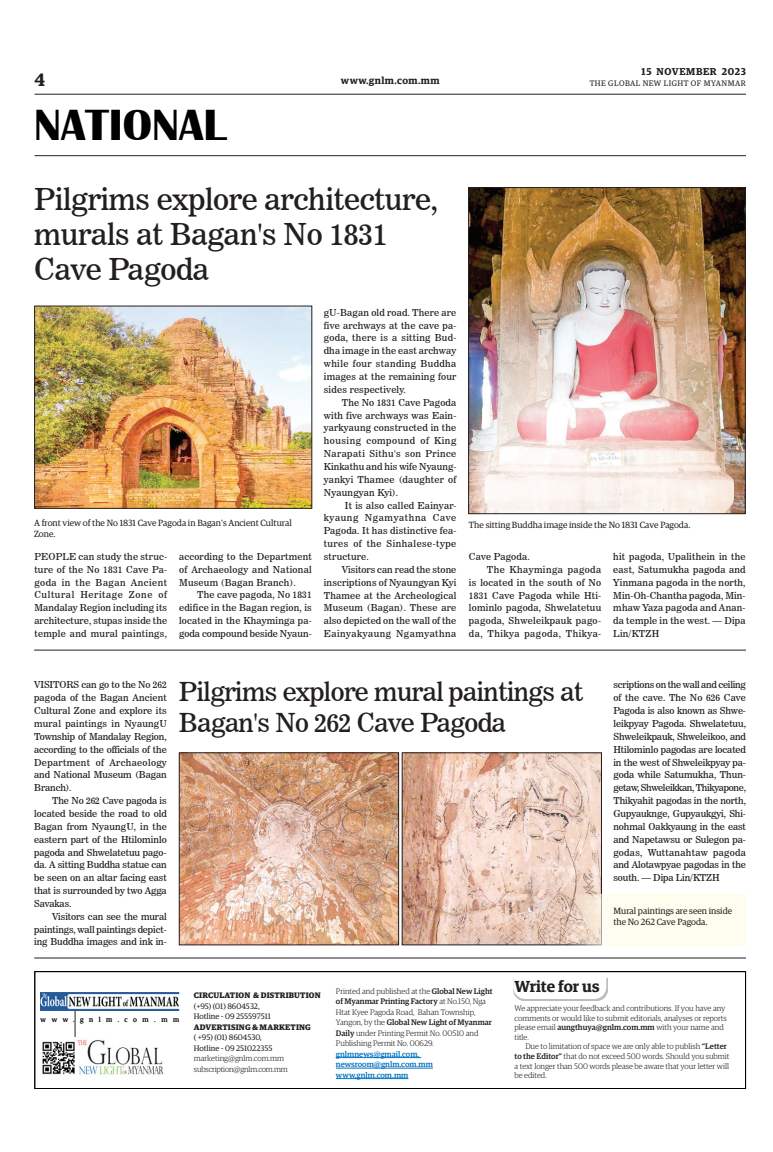
<style>
.page{position:relative;width:773px;height:1152px;background:#fff}
.page>*{position:absolute;margin:0;border:0;box-sizing:border-box;transform-origin:0 0}
.t1{font:700 45px "Britannic";color:#000}
._2_Clm_Head{font:30px/35px "News 706 BT Roman C";letter-spacing:-.01em;color:#231f20}
._2_Clm_Head-2{font:26px/31.2px "News 706 BT Roman C";letter-spacing:-.02em;color:#231f20}
.t2{font:600 18px "Guardian Egyp";color:#231f20}
.t3{font:600 16px "Guardian Egyp";letter-spacing:-.005em;color:#231f20}
.t4{font:600 10px "Guardian Egyp";letter-spacing:.055em;color:#231f20}
._2nd_Body{font:9.5px/12.9px "News 706 BT Roman C";letter-spacing:.02em;color:#231f20;text-align:justify}
.Normal_Para{font:9.5px/12.9px "News 706 BT Roman C";letter-spacing:.02em;color:#231f20;text-align:justify}
.t5{font:9px/10.8px "Guardian Egyp";color:#231f20}
.t6{font:300 8px/9.6px "Guardian Egyp";color:#231f20}
.t7{font:8px "Guardian Egyp";color:#231f20}
.t8{font:500 8px "Guardian Egyp";color:#0072bc}
.t9{font:700 8px "Guardian Egyp";letter-spacing:.02em;color:#231f20}
.t10{font:8px "Guardian Egyp";letter-spacing:.06em;color:#231f20}
.t11{font:300 8px "Guardian Egyp";letter-spacing:-.02em;color:#231f20}
.t12{font:7px "Guardian Egyp";letter-spacing:.785em;color:#231f20}
.s1{font-weight:500}
</style>
<div class="page">
<hr style="left:35px;top:94px;width:711px;height:1px;background:#231f20">
<hr style="left:35px;top:155px;width:711px;height:1px;background:#231f20">
<hr style="left:75px;top:996px;width:1px;height:44px;background:#231f20">
<img style="left:42px;top:1037px;width:122px;height:38px">
<hr style="left:336px;top:1057px;width:44px;height:1px;background:#0072bc">
<hr style="left:380px;top:1057px;width:41px;height:1px;background:#0072bc">
<hr style="left:336px;top:1068px;width:97px;height:1px;background:#0072bc">
<hr style="left:336px;top:1078px;width:72px;height:1px;background:#0072bc">
<img style="left:41px;top:993px;width:138px;height:17px">
<div style="left:34px;top:971px;width:712px;height:118px;border:1px solid #000"></div>
<svg style="left:513px;top:978px;width:95px;height:23px"></svg>
<hr style="left:34px;top:958px;width:712px;height:1px;background:#231f20">
<img style="left:404px;top:755px;width:195px;height:188px">
<img style="left:181px;top:755px;width:216px;height:188px">
<div style="left:179px;top:753px;width:220px;height:192px;border:1px solid #231f20"></div>
<img style="left:36px;top:308px;width:274px;height:199px">
<div style="left:34px;top:306px;width:278px;height:203px;border:1px solid #231f20"></div>
<img style="left:470px;top:189px;width:273px;height:323px">
<div style="left:468px;top:187px;width:277px;height:327px;border:1px solid #231f20"></div>
<hr style="left:34px;top:650px;width:712px;height:1px;background:#231f20">
<svg style="left:533px;top:894px;width:213px;height:51px;fill:#fffdee"></svg>
<h3 class="t2" style="left:35px;top:67px;width:12px">4</h3>
<h1 class="t1" style="left:34px;top:100px;width:193px">NATIONAL</h1>
<p class="t4" style="left:641px;top:64px;width:106px">15 NOVEMBER 2023</p>
<p class="t4" style="left:341px;top:73px;width:100px">www.gnlm.com.mm</p>
<p class="t10" style="left:589px;top:78px;width:158px">THE GLOBAL NEW LIGHT OF MYANMAR</p>
<p class="_2_Clm_Head" style="left:34px;top:182px;width:405px">Pilgrims explore architecture, murals at Bagan's No 1831<br>Cave Pagoda</p>
<p class="_2nd_Body" style="left:324px;top:306px;width:134px">gU-Bagan old road. There are five archways at the cave pa&shy;goda, there is a sitting Bud&shy;dha image in the east archway while four standing Buddha images at the remaining four sides respectively.</p>
<p class="_2nd_Body" style="left:324px;top:396px;width:134px;text-indent:18px">The No 1831 Cave Pagoda with five archways was Eain&shy;yarkyaung constructed in the housing compound of King Narapati Sithu's son Prince Kinkathu and his wife Nyaung&shy;yankyi Thamee (daughter of Nyaungyan Kyi).</p>
<p class="_2nd_Body" style="left:324px;top:499px;width:134px;text-indent:21px">It is also called Eainyar&shy;kyaung Ngamyathna Cave Pagoda. It has distinctive fea&shy;tures of the Sinhalese-type structure.</p>
<p class="_2nd_Body" style="left:324px;top:563px;width:134px;text-indent:18px">Visitors can read the stone inscriptions of Nyaungyan Kyi Thamee at the Archeological Museum (Bagan). These are also depicted on the wall of the Eainyakyaung Ngamyathna</p>
<p class="t5" style="left:34px;top:517px;width:259px">A front view of the No 1831 Cave Pagoda in Bagan's Ancient Cultural<br>Zone.</p>
<p class="t5" style="left:469px;top:519px;width:223px">The sitting Buddha image inside the No 1831 Cave Pagoda.</p>
<p class="Normal_Para" style="left:34px;top:550px;width:134px">PEOPLE can study the struc&shy;ture of the No 1831 Cave Pa&shy;goda in the Bagan Ancient Cultural Heritage Zone of Mandalay Region including its architecture, stupas inside the temple and mural paintings,</p>
<p class="Normal_Para" style="left:179px;top:550px;width:134px">according to the Department of Archaeology and National Museum (Bagan Branch).</p>
<p class="_2nd_Body" style="left:469px;top:550px;width:62px">Cave Pagoda.</p>
<p class="_2nd_Body" style="left:469px;top:563px;width:134px;text-indent:18px">The Khayminga pagoda is located in the south of No 1831 Cave Pagoda while Hti&shy;lominlo pagoda, Shwelatetuu pagoda, Shweleikpauk pago&shy;da, Thikya pagoda, Thikya-</p>
<p class="_2nd_Body" style="left:613px;top:550px;width:134px">hit pagoda, Upalithein in the east, Satumukha pagoda and Yinmana pagoda in the north, Min-Oh-Chantha pagoda, Min&shy;mhaw Yaza pagoda and Anan&shy;da temple in the west. — Dipa Lin/KTZH</p>
<p class="_2nd_Body" style="left:179px;top:589px;width:134px;text-indent:18px">The cave pagoda, No 1831 edifice in the Bagan region, is located in the Khayminga pa&shy;goda compound beside Nyaun-</p>
<p class="Normal_Para" style="left:34px;top:679px;width:134px">VISITORS can go to the No 262 pagoda of the Bagan Ancient Cultural Zone and explore its mural paintings in NyaungU Township of Mandalay Region, according to the officials of the Department of Archaeology and National Museum (Bagan Branch).</p>
<p class="_2nd_Body" style="left:34px;top:794px;width:134px;text-indent:18px">The No 262 Cave pagoda is located beside the road to old Bagan from NyaungU, in the eastern part of the Htilominlo pagoda and Shwelatetuu pago&shy;da. A sitting Buddha statue can be seen on an altar facing east that is surrounded by two Agga Savakas.</p>
<p class="_2nd_Body" style="left:34px;top:910px;width:134px;text-indent:18px">Visitors can see the mural paintings, wall paintings depict&shy;ing Buddha images and ink in-</p>
<p class="_2_Clm_Head-2" style="left:179px;top:676px;width:406px">Pilgrims explore mural paintings at<br>Bagan's No 262 Cave Pagoda</p>
<p class="_2nd_Body" style="left:613px;top:679px;width:134px">scriptions on the wall and ceiling of the cave. The No 626 Cave Pagoda is also known as Shwe&shy;leikpyay Pagoda. Shwelatetuu, Shweleikpauk, Shweleikoo, and Htilominlo pagodas are located in the west of Shweleikpyay pa&shy;goda while Satumukha, Thun&shy;getaw, Shweleikkan, Thikyapone, Thikyahit pagodas in the north, Gupyauknge, Gupyaukgyi, Shi&shy;nohmal Oakkyaung in the east and Napetawsu or Sulegon pa&shy;godas, Wuttanahtaw pagoda and Alotawpyae pagodas in the south. — Dipa Lin/KTZH</p>
<p class="t5" style="left:613px;top:905px;width:120px">Mural paintings are seen inside the No 262 Cave Pagoda.</p>
<p class="t12" style="left:41px;top:1014px;width:140px">www.gnlm.com.mm</p>
<p class="t9" style="left:194px;top:989px;width:128px">CIRCULATION &amp; DISTRIBUTION</p>
<p class="t7" style="left:194px;top:1001px;width:67px">(+95) (01) 8604532,</p>
<p class="t7" style="left:194px;top:1011px;width:78px">Hotline - 09 255597511</p>
<p class="t9" style="left:194px;top:1021px;width:118px">ADVERTISING &amp; MARKETING</p>
<p class="t7" style="left:194px;top:1032px;width:70px">( +95) (01) 8604530,</p>
<p class="t7" style="left:194px;top:1043px;width:80px">Hotline - 09 251022355</p>
<p class="t6" style="left:194px;top:1053px;width:92px">marketing@gnlm.com.mm</p>
<p class="t11" style="left:194px;top:1064px;width:95px">subscription@gnlm.com.mm</p>
<p class="t6" style="left:336px;top:985px;width:158px;line-height:10.5px">Printed and published at the <span class="s1">Global New Light of Myanmar Printing Factory</span> at No.150, Nga Htat Kyee Pagoda Road, Bahan Township, Yangon, by the <span class="s1">Global New Light of Myanmar Daily</span> under Printing Permit No. 00510 and Publishing Permit No. 00629.</p>
<p class="t8" style="left:336px;top:1048px;width:85px">gnlmnews@gmail.com,</p>
<p class="t8" style="left:336px;top:1059px;width:98px">newsroom@gnlm.com.mm</p>
<p class="t8" style="left:336px;top:1069px;width:74px">www.gnlm.com.mm</p>
<p class="t3" style="left:514px;top:974px;width:86px">Write for us</p>
<p class="t6" style="left:514px;top:1003px;width:214px">We appreciate your feedback and contributions. If you have any comments or would like to submit editorials, analyses or reports please email <span class="s1">aungthuya@gnlm.com.mm</span> with your name and title.</p>
<p class="t6" style="left:514px;top:1041px;width:216px;text-indent:11px">Due to limitation of space we are only able to publish <span class="s1">“Letter to the Editor”</span> that do not exceed 500 words. Should you submit a text longer than 500 words please be aware that your letter will be edited.</p>
</div>
